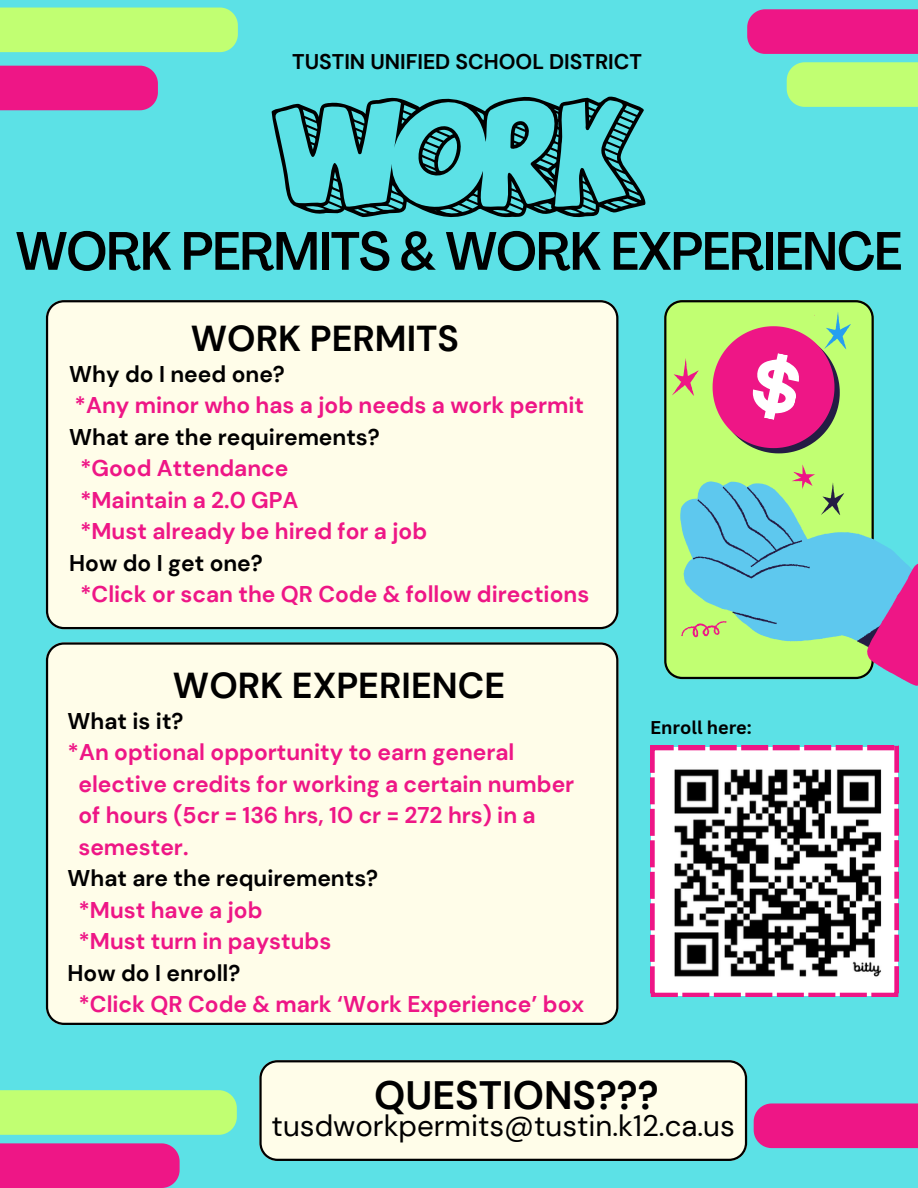
<style>
.page{position:relative;width:918px;height:1188px;background:#5ce1e6}
.page>*{position:absolute;margin:0;border:0;box-sizing:border-box;transform-origin:0 0}
.t1{font:500 condensed 53.25px "Agrandir";letter-spacing:-.01em;color:#000}
.t2{font:700 39.6px "DM Sans";color:#000}
.t3{font:700 36px "DM Sans";color:#000}
.t4{font:29.55px "DM Sans";color:#000}
.t5{font:700 22.8px "DM Sans";color:#ee1686}
.t6{font:700 22.8px "DM Sans";color:#000}
.t7{font:700 21.3px "DM Sans";color:#000}
.t8{font:700 18px "Canva Sans";color:#000}
</style>
<div class="page">
<div style="left:46px;top:300px;width:572px;height:329px;background:#fffde9"></div>
<div style="left:0;top:1143px;width:179px;height:45px;background:#ee1686"></div>
<div style="left:0;top:1090px;width:236px;height:45px;background:#c1ff72"></div>
<div style="left:754px;top:1103px;width:164px;height:45px;background:#ee1686"></div>
<svg style="left:664px;top:300px;width:209px;height:379px;background:#a5dc65"></svg>
<svg style="left:680px;top:465px;width:238px;height:221px;background:#86cab5"></svg>
<svg style="left:664px;top:310px;width:201px;height:143px;background:#cca180"></svg>
<div style="left:747px;top:9px;width:171px;height:45px;background:#ee1686"></div>
<div style="left:787px;top:62px;width:131px;height:45px;background:#c1ff72"></div>
<div style="left:0;top:66px;width:157px;height:44px;background:#ee1686"></div>
<div style="left:0;top:8px;width:237px;height:44px;background:#c1ff72"></div>
<svg style="left:259px;top:1060px;width:488px;height:101px;background:#f1f0dd"></svg>
<div style="left:46px;top:642px;width:572px;height:383px;background:#fffde9"></div>
<svg style="left:650px;top:746px;width:249px;height:251px;background:#a699a0"></svg>
<svg style="left:272px;top:96px;width:374px;height:122px"></svg>
<svg style="left:417px;top:126px;width:54px;height:58px"></svg>
<svg style="left:510px;top:120px;width:25px;height:29px"></svg>
<h4 class="t7" style="left:292px;top:48px;width:351px">TUSTIN UNIFIED SCHOOL DISTRICT</h4>
<p class="t1" style="left:16px;top:230px;width:888px">WORK PERMITS &amp; WORK EXPERIENCE</p>
<p class="t3" style="left:191px;top:316px;width:270px">WORK PERMITS</p>
<p class="t6" style="left:69px;top:359px;width:217px">Why do I need one?</p>
<p class="t5" style="left:75px;top:391px;width:511px">*Any minor who has a job needs a work permit</p>
<p class="t6" style="left:69px;top:422px;width:312px">What are the requirements?</p>
<p class="t5" style="left:80px;top:454px;width:210px">*Good Attendance</p>
<p class="t5" style="left:80px;top:485px;width:220px">*Maintain a 2.0 GPA</p>
<p class="t5" style="left:80px;top:517px;width:349px">*Must already be hired for a job</p>
<p class="t6" style="left:69px;top:548px;width:195px">How do I get one?</p>
<p class="t5" style="left:80px;top:580px;width:511px">*Click or scan the QR Code &amp; follow directions</p>
<h5 class="t3" style="left:173px;top:662px;width:334px">WORK EXPERIENCE</h5>
<h2 class="t6" style="left:68px;top:706px;width:117px">What is it?</h2>
<h2 class="t5" style="left:68px;top:738px;width:448px">*An optional opportunity to earn general</h2>
<h2 class="t5" style="left:78px;top:769px;width:497px">elective credits for working a certain number</h2>
<h2 class="t5" style="left:78px;top:801px;width:459px">of hours (5cr = 136 hrs, 10 cr = 272 hrs) in a</h2>
<h2 class="t5" style="left:78px;top:832px;width:112px">semester.</h2>
<h2 class="t6" style="left:68px;top:864px;width:312px">What are the requirements?</h2>
<h2 class="t5" style="left:78px;top:895px;width:186px">*Must have a job</h2>
<h2 class="t5" style="left:78px;top:927px;width:254px">*Must turn in paystubs</h2>
<h2 class="t6" style="left:68px;top:958px;width:174px">How do I enroll?</h2>
<h2 class="t5" style="left:78px;top:990px;width:507px">*Click QR Code &amp; mark ‘Work Experience’ box</h2>
<h2 class="t8" style="left:650px;top:715px;width:103px">Enroll here:</h2>
<h1 class="t2" style="left:374px;top:1069px;width:286px">QUESTIONS???</h1>
<p class="t4" style="left:272px;top:1106px;width:465px">tusdworkpermits@tustin.k12.ca.us</p>
</div>
